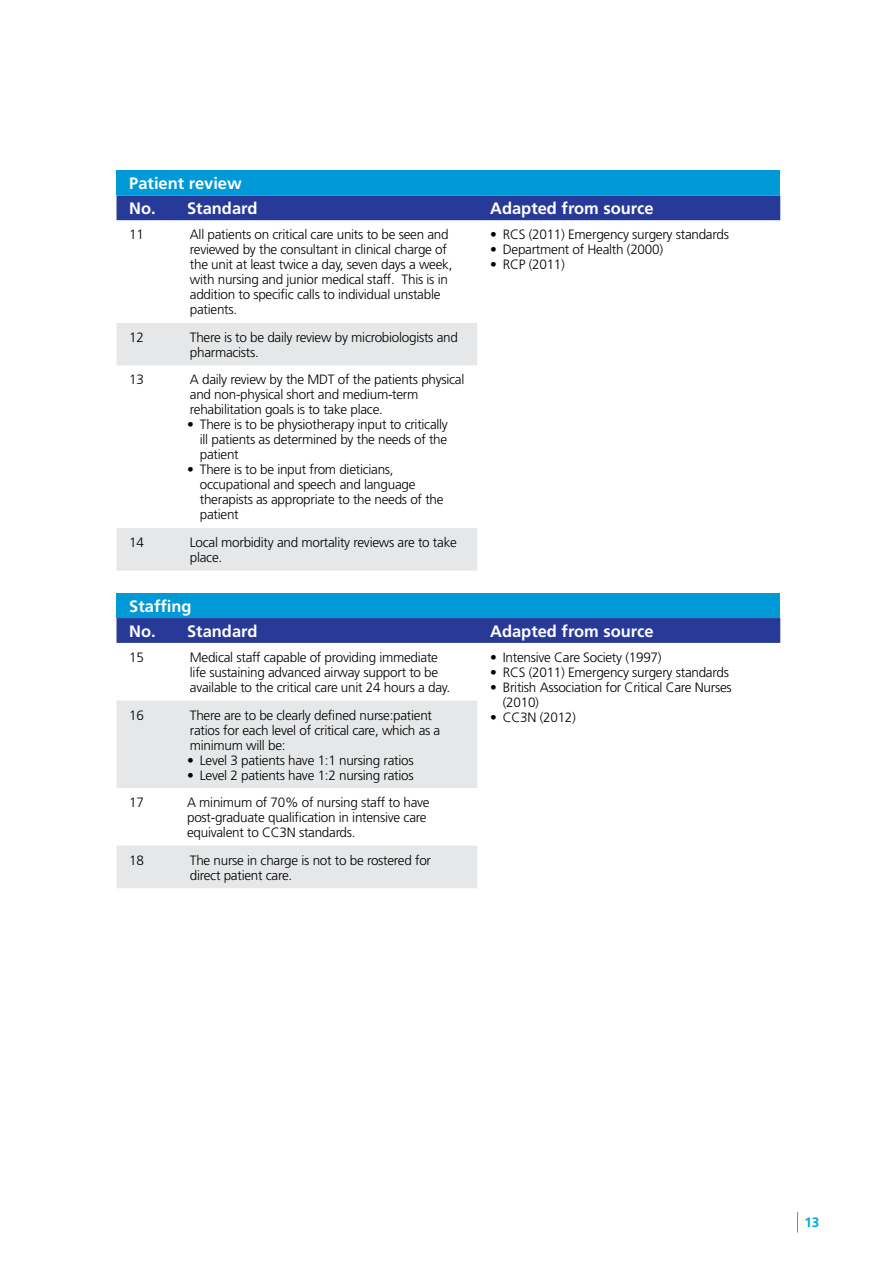
<style>
.page{position:relative;width:893px;height:1263px;background:#fff}
.page>*{position:absolute;margin:0;border:0;box-sizing:border-box;transform-origin:0 0}
.t1{font:700 16.5px/24.9px "Frutiger";color:#fff}
.t2{font:300 13.5px/15px "Frutiger";letter-spacing:-.02em;color:#000}
.t3{font:700 13.5px "Frutiger";color:#00a7de}
</style>
<div class="page">
<svg style="left:797px;top:1212px;width:1px;height:20px"></svg>
<div style="left:117px;top:171px;width:663px;height:24px;background:#0099d8"></div>
<div style="left:117px;top:195px;width:663px;height:25px;background:#283a97"></div>
<svg style="left:117px;top:323px;width:360px;height:248px"></svg>
<div style="left:117px;top:593px;width:663px;height:25px;background:#0099d8"></div>
<svg style="left:117px;top:618px;width:663px;height:25px"></svg>
<svg style="left:117px;top:700px;width:360px;height:188px;fill:#e6e7e8"></svg>
<p class="t1" style="left:129px;top:171px;width:130px">Patient review<br>No. Standard</p>
<p class="t1" style="left:490px;top:196px;width:165px">Adapted from source</p>
<p class="t2" style="left:129px;top:227px;width:16px">11</p>
<p class="t2" style="left:190px;top:227px;width:264px">All patients on critical care units to be seen and reviewed by the consultant in clinical charge of the unit at least twice a day, seven days a week, with nursing and junior medical staff. This is in addition to specific calls to individual unstable patients.</p>
<p class="t2" style="left:490px;top:227px;width:15px">• RCS</p>
<p class="t2" style="left:529px;top:227px;width:202px">(2011) Emergency surgery standards</p>
<p class="t2" style="left:490px;top:242px;width:175px">• Department of Health (2000)</p>
<p class="t2" style="left:490px;top:257px;width:76px">• RCP (2011)</p>
<p class="t2" style="left:129px;top:330px;width:16px">12</p>
<p class="t2" style="left:190px;top:330px;width:270px">There is to be daily review by microbiologists and pharmacists.</p>
<p class="t2" style="left:129px;top:372px;width:16px">13</p>
<p class="t2" style="left:190px;top:372px;width:276px">A daily review by the M DT of the patients physical and non-physical short and medium-term rehabilitation goals is to take place.</p>
<p class="t2" style="left:200px;top:417px;width:250px;text-align:justify;text-indent:-13px">• There is to be physiotherapy input to critically ill patients as determined by the needs of the patient</p>
<p class="t2" style="left:200px;top:462px;width:245px;text-indent:-13px">• There is to be input from dieticians, occupational and speech and language therapists as appropriate to the needs of the patient</p>
<p class="t2" style="left:129px;top:535px;width:16px">14</p>
<p class="t2" style="left:190px;top:535px;width:269px">Local morbidity and mortality reviews are to take place.</p>
<p class="t1" style="left:129px;top:594px;width:130px">Staffing<br>No. Standard</p>
<p class="t1" style="left:490px;top:618px;width:165px">Adapted from source</p>
<p class="t2" style="left:129px;top:650px;width:16px">15</p>
<p class="t2" style="left:190px;top:650px;width:262px">Medical staff capable of providing immediate life sustaining advanced airway support to be available to the critical care unit 24 hours a day.</p>
<p class="t2" style="left:490px;top:650px;width:173px">• Intensive Care Society (1997)</p>
<p class="t2" style="left:490px;top:665px;width:15px">• RCS</p>
<p class="t2" style="left:529px;top:665px;width:202px">(2011) Emergency surgery standards</p>
<p class="t2" style="left:503px;top:680px;width:230px;text-indent:-13px">• British Association for Critical Care Nurses (2010)</p>
<p class="t2" style="left:129px;top:707px;width:16px">16</p>
<p class="t2" style="left:190px;top:707px;width:244px">There are to be clearly defined nurse:patient</p>
<p class="t2" style="left:490px;top:710px;width:87px">• CC3N (2012)</p>
<p class="t2" style="left:190px;top:722px;width:252px">ratios for each level of critical care, which as a minimum will be:</p>
<p class="t2" style="left:187px;top:752px;width:228px">• Level 3 patients have 1:1 nursing ratios</p>
<p class="t2" style="left:187px;top:767px;width:228px">• Level 2 patients have 1:2 nursing ratios</p>
<p class="t2" style="left:129px;top:795px;width:16px">17</p>
<p class="t2" style="left:187px;top:795px;width:244px">A minimum of 70% of nursing staff to have post-graduate qualification in intensive care equivalent to CC 3N standards.</p>
<p class="t2" style="left:129px;top:852px;width:16px">18</p>
<p class="t2" style="left:190px;top:852px;width:243px">The nurse in charge is not to be rostered for direct patient care.</p>
<p class="t3" style="left:804px;top:1214px;width:16px">13</p>
</div>
